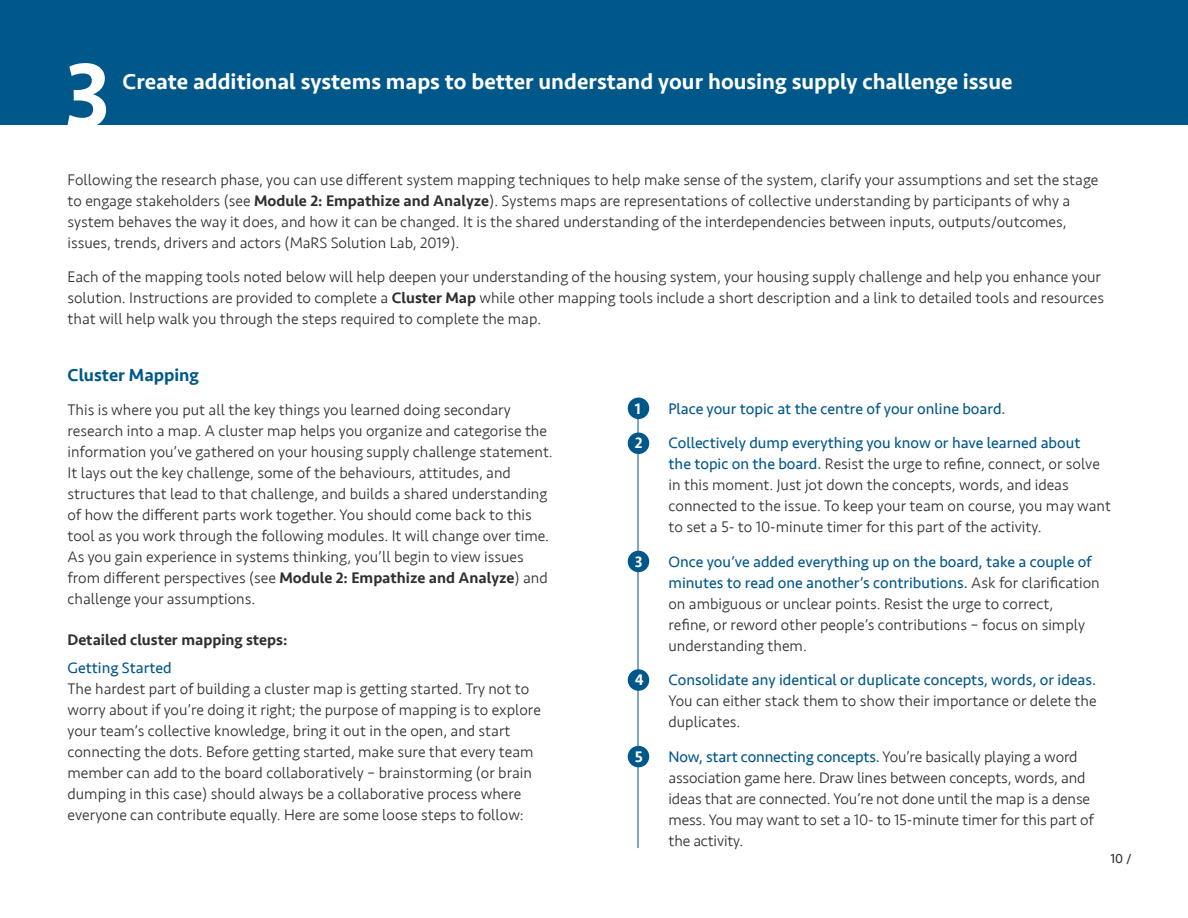
<style>
.page{position:relative;width:1188px;height:918px;background:#fff}
.page>*{position:absolute;margin:0;border:0;box-sizing:border-box;transform-origin:0 0}
.t1{font:500 22.5px "Seravek";color:#fff}
.t2{font:500 18px "Seravek";color:#005789}
.t3{font:300 15.75px/21px "Seravek";color:#30302f}
.t4{font:15.75px "Seravek";color:#005789}
.t5{font:500 15.75px "Seravek";color:#30302f}
.t6{font:500 15.75px "Seravek";color:#fff}
.t7{font:13.5px "Seravek";color:#30302f}
.s1{font-weight:500}
.s2{font-weight:400;color:#005789}
</style>
<div class="page">
<div style="left:0;top:0;width:1188px;height:124px;background:#005789"></div>
<svg style="left:67px;top:63px;width:39px;height:62px"></svg>
<hr style="left:638px;top:418px;width:1px;height:430px;background:#005789">
<div style="left:628px;top:398px;width:21px;height:21px;background:#005789;border-radius:50%"></div>
<div style="left:628px;top:433px;width:21px;height:21px;background:#005789;border-radius:50%"></div>
<div style="left:628px;top:551px;width:21px;height:21px;background:#005789;border-radius:50%"></div>
<div style="left:628px;top:669px;width:21px;height:22px;background:#005789;border-radius:50%"></div>
<div style="left:628px;top:746px;width:21px;height:21px;background:#005789;border-radius:50%"></div>
<h1 class="t1" style="left:122px;top:68px;width:892px">Create additional systems maps to better understand your housing supply challenge issue</h1>
<p class="t3" style="left:68px;top:169px;width:1032px">Following the research phase, you can use different system mapping techniques to help make sense of the system, clarify your assumptions and set the stage to engage stakeholders (see <span class="s1">Module 2: Empathize and Analyze</span>). Systems maps are representations of collective understanding by participants of why a system behaves the way it does, and how it can be changed. It is the shared understanding of the interdependencies between inputs, outputs/outcomes, issues, trends, drivers and actors (MaRS Solution Lab, 2019).</p>
<p class="t3" style="left:68px;top:267px;width:1038px">Each of the mapping tools noted below will help deepen your understanding of the housing system, your housing supply challenge and help you enhance your solution. Instructions are provided to complete a <span class="s1">Cluster Map</span> while other mapping tools include a short description and a link to detailed tools and resources that will help walk you through the steps required to complete the map.</p>
<p class="t2" style="left:68px;top:363px;width:133px">Cluster Mapping</p>
<p class="t3" style="left:68px;top:400px;width:487px">This is where you put all the key things you learned doing secondary research into a map. A cluster map helps you organize and categorise the information you’ve gathered on your housing supply challenge statement.<br>It lays out the key challenge, some of the behaviours, attitudes, and structures that lead to that challenge, and builds a shared understanding of how the different parts work together. You should come back to this tool as you work through the following modules. It will change over time.<br>As you gain experience in systems thinking, you’ll begin to view issues from different perspectives (see <span class="s1">Module 2: Empathize and Analyze</span>) and challenge your assumptions.</p>
<p class="t5" style="left:68px;top:630px;width:222px">Detailed cluster mapping steps:</p>
<p class="t4" style="left:68px;top:656px;width:106px">Getting Started</p>
<p class="t3" style="left:68px;top:679px;width:475px">The hardest part of building a cluster map is getting started. Try not to worry about if you’re doing it right; the purpose of mapping is to explore your team’s collective knowledge, bring it out in the open, and start connecting the dots. Before getting started, make sure that every team member can add to the board collaboratively – brainstorming (or brain dumping in this case) should always be a collaborative process where everyone can contribute equally. Here are some loose steps to follow:</p>
<p class="t6" style="left:635px;top:399px;width:7px">1</p>
<p class="t4" style="left:669px;top:396px;width:339px">Place your topic at the centre of your online board.</p>
<p class="t6" style="left:635px;top:433px;width:9px">2</p>
<p class="t3" style="left:669px;top:433px;width:444px"><span class="s2">Collectively dump everything you know or have learned about<br>the topic on the board.</span> Resist the urge to refine, connect, or solve in this moment. Just jot down the concepts, words, and ideas connected to the issue. To keep your team on course, you may want to set a 5- to 10-minute timer for this part of the activity.</p>
<p class="t6" style="left:635px;top:552px;width:9px">3</p>
<p class="t3" style="left:669px;top:551px;width:433px"><span class="s2">Once you’ve added everything up on the board, take a couple of minutes to read one another’s contributions.</span> Ask for clarification on ambiguous or unclear points. Resist the urge to correct,<br>refine, or reword other people’s contributions – focus on simply understanding them.</p>
<p class="t6" style="left:635px;top:670px;width:10px">4</p>
<p class="t4" style="left:669px;top:668px;width:429px">Consolidate any identical or duplicate concepts, words, or ideas.</p>
<p class="t3" style="left:669px;top:691px;width:430px">You can either stack them to show their importance or delete the duplicates.</p>
<p class="t6" style="left:635px;top:747px;width:10px">5</p>
<p class="t3" style="left:669px;top:746px;width:427px"><span class="s2">Now, start connecting concepts.</span> You’re basically playing a word association game here. Draw lines between concepts, words, and ideas that are connected. You’re not done until the map is a dense mess. You may want to set a 10- to 15-minute timer for this part of the activity.</p>
<p class="t7" style="left:1111px;top:848px;width:23px">10 /</p>
</div>
